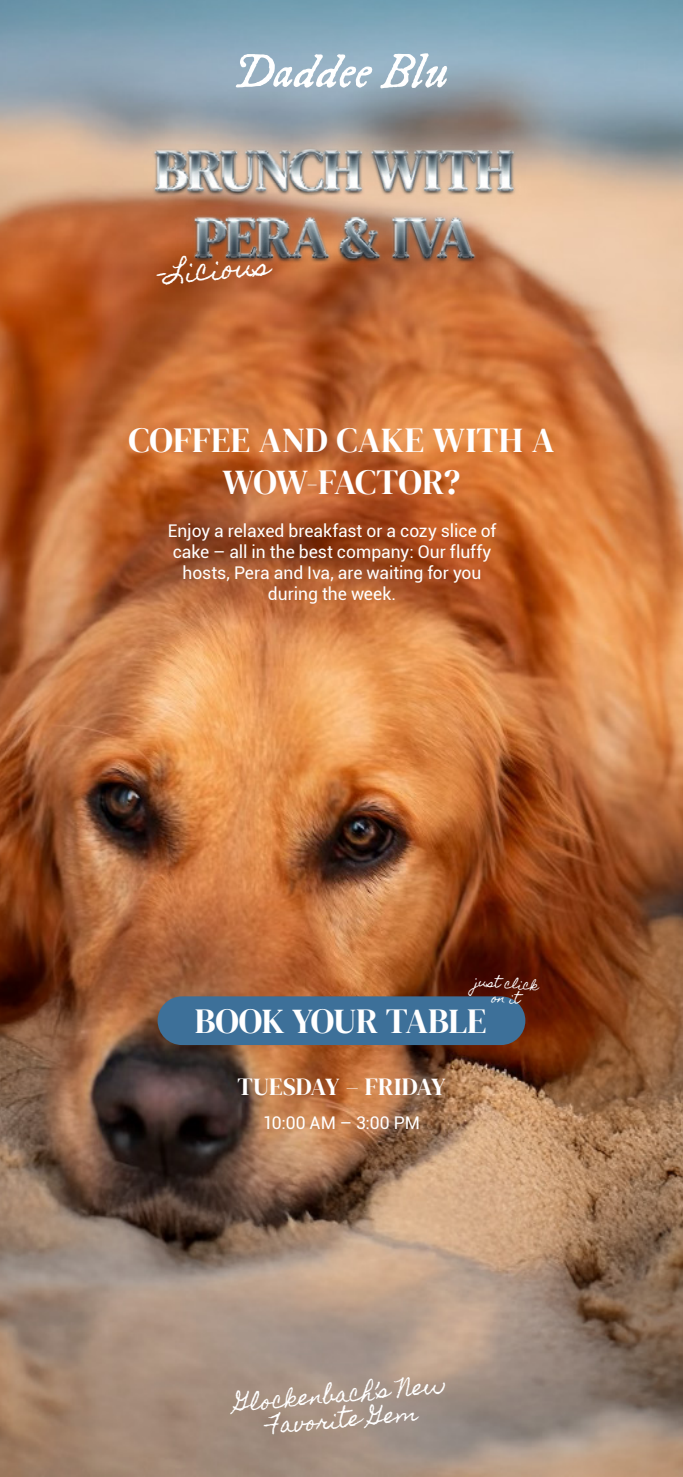
<style>
.page{position:relative;width:683px;height:1477px;background:#fff}
.page>*{position:absolute;margin:0;border:0;box-sizing:border-box;transform-origin:0 0}
.t1{font:35px/42px "DM Serif Display";color:#fff;text-align:center}
.t2{font:26.25px "Homemade Apple";color:#fff}
.t3{font:24.5px "DM Serif Display";letter-spacing:.01em;color:#fff}
.t4{font:21px/25.2px "Homemade Apple";color:#fff;text-align:center}
.t5{font:17.5px/21px "Roboto";color:#fff;text-align:center}
.t6{font:12.25px/14.7px "Homemade Apple";color:#fff;text-align:center}
</style>
<div class="page">
<img style="left:0;top:0;width:682px;height:1477px">
<svg style="left:236px;top:54px;width:136px;height:34px"></svg>
<svg style="left:380px;top:53px;width:67px;height:35px"></svg>
<img style="left:63px;top:113px;width:557px;height:178px">
<div style="left:158px;top:996px;width:367px;height:49px;background:#3d7099;border-radius:24px"></div>
<h2 class="t2" style="left:157px;top:258px;width:114px;rotate:-4deg">-Licious</h2>
<h1 class="t1" style="left:128px;top:419px;width:427px">COFFEE AND CAKE WITH A<br>WOW-FACTOR?</h1>
<p class="t5" style="left:168px;top:519px;width:330px">Enjoy a relaxed breakfast or a cozy slice of cake – all in the best company: Our fluffy hosts, Pera and Iva, are waiting for you during the week.</p>
<p class="t6" style="left:476px;top:974px;width:65px;rotate:4deg">just click on it</p>
<h1 class="t1" style="left:195px;top:1000px;width:293px">BOOK YOUR TABLE</h1>
<h3 class="t3" style="left:237px;top:1073px;width:210px">TUESDAY – FRIDAY</h3>
<p class="t5" style="left:263px;top:1111px;width:158px">10:00 AM – 3:00 PM</p>
<p class="t4" style="left:233px;top:1391px;width:214px;rotate:-5deg">Glockenbach’s New<br>Favorite Gem</p>
</div>
